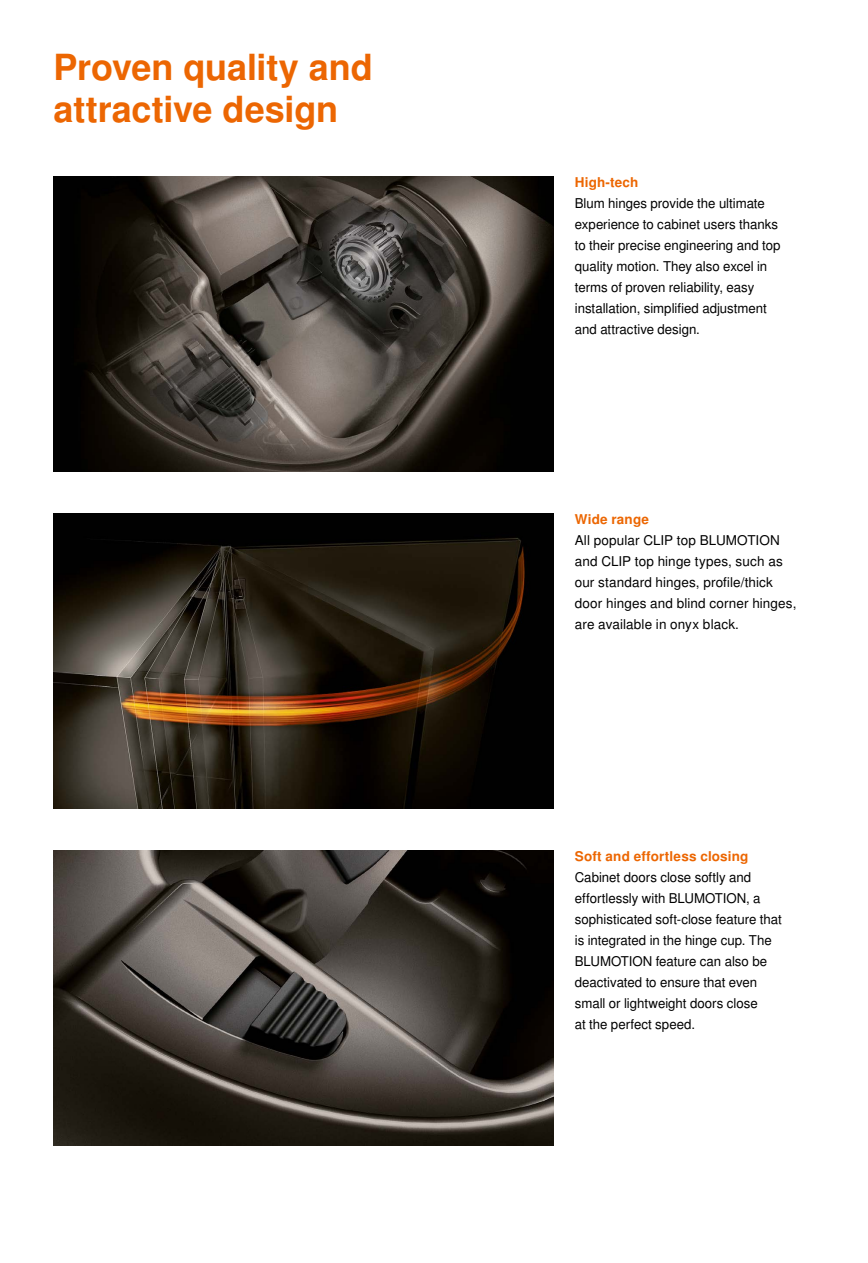
<style>
.page{position:relative;width:868px;height:1263px;background:#fff}
.page>*{position:absolute;margin:0;border:0;box-sizing:border-box;transform-origin:0 0}
.t1{font:700 36px/42px "Nimbus Sans OT";letter-spacing:-.005em;color:#ec6602}
.t2{font:13.5px/21px "Nimbus Sans OT";color:#000}
.t3{font:700 13.5px "Nimbus Sans OT";letter-spacing:.01em;color:#ec6602}
</style>
<div class="page">
<img style="left:54px;top:851px;width:499px;height:294px">
<img style="left:54px;top:514px;width:499px;height:294px">
<img style="left:54px;top:177px;width:499px;height:294px">
<h1 class="t1" style="left:54px;top:48px;width:320px">Proven quality and attractive design</h1>
<p class="t3" style="left:574px;top:174px;width:65px">High-tech</p>
<p class="t2" style="left:574px;top:193px;width:207px">Blum hinges provide the ultimate experience to cabinet users thanks to their precise engineering and top quality motion. They also excel in terms of proven reliability, easy installation, simplified adjustment and attractive design.</p>
<p class="t3" style="left:574px;top:511px;width:76px">Wide range</p>
<p class="t2" style="left:574px;top:530px;width:223px">All popular CLIP top BLUMOTION and CLIP top hinge types, such as our standard hinges, profile/thick door hinges and blind corner hinges, are available in onyx black.</p>
<p class="t3" style="left:574px;top:848px;width:175px">Soft and effortless closing</p>
<p class="t2" style="left:574px;top:867px;width:208px">Cabinet doors close softly and effortlessly with BLUMOTION, a sophisticated soft-close feature that is integrated in the hinge cup. The<br>BLUMOTION feature can also be deactivated to ensure that even small or lightweight doors close<br>at the perfect speed.</p>
</div>
